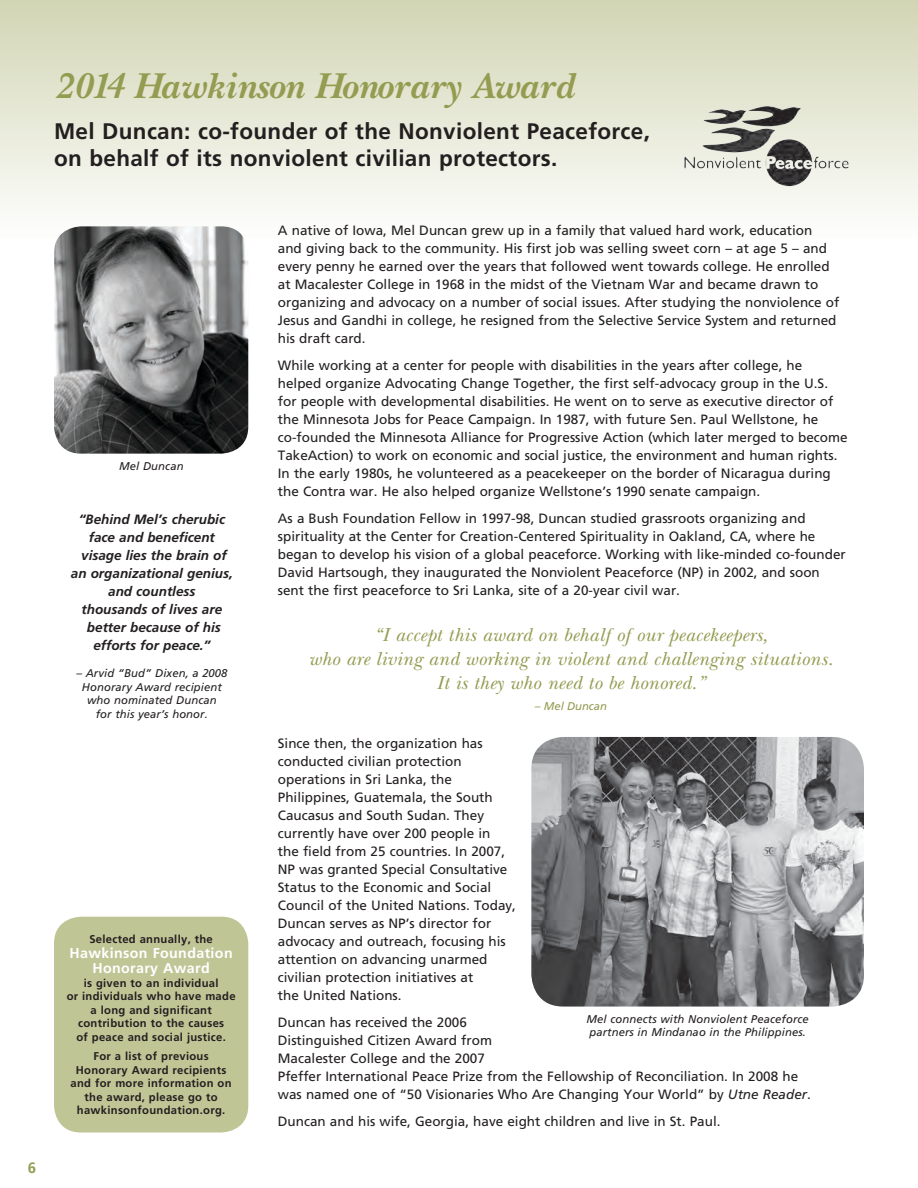
<style>
.page{position:relative;width:918px;height:1188px;background:#fff}
.page>*{position:absolute;margin:0;border:0;box-sizing:border-box;transform-origin:0 0}
.Headlines{font:italic 700 37.5px "New Baskerville";letter-spacing:.01em;color:#949c51}
.Headlines-2{font:700 22.5px "Frutiger";letter-spacing:.015em;color:#231f20}
.Sidebar_Text{font:italic 19.5px "New Baskerville";letter-spacing:.015em;color:#949c51}
.t1{font:700 15px "Frutiger";color:#949c51}
.Sidebar_Text-2{font:700 14.25px/15px "Frutiger";letter-spacing:.025em;color:#fff;text-align:center}
.Body_Text{font:13.5px/18px "Frutiger";color:#231f20}
.Names{font:italic 700 13.5px/18px "Frutiger";color:#231f20;text-align:center}
.Sidebar_Text-3{font:700 11.25px/13.5px "Frutiger";letter-spacing:.025em;color:#231f20;text-align:center}
.Names-2{font:italic 11.25px/13.5px "Frutiger";letter-spacing:.01em;color:#231f20;text-align:center}
.Cutlines{font:italic 11.25px "Frutiger";letter-spacing:.01em;color:#231f20}
.Sidebar_Text-4{font:italic 11.25px "Frutiger";letter-spacing:-.005em;color:#949c51}
.s1{font-style:italic}
</style>
<div class="page">
<div style="left:0;top:0;width:918px;height:239px;background:linear-gradient(to bottom,#d1d5b3,#fefefd)"></div>
<div style="left:54px;top:917px;width:194px;height:215px;background:#c0c595;border-radius:27px"></div>
<img style="left:54px;top:226px;width:194px;height:228px">
<img style="left:531px;top:737px;width:333px;height:270px">
<img style="left:681px;top:104px;width:170px;height:85px">
<p class="Headlines" style="left:54px;top:65px;width:522px">2014 Hawkinson Honorary Award</p>
<p class="Headlines-2" style="left:54px;top:118px;width:598px">Mel Duncan: co-founder of the Nonviolent Peaceforce,</p>
<p class="Headlines-2" style="left:54px;top:145px;width:505px">on behalf of its nonviolent civilian protectors.</p>
<p class="Cutlines" style="left:119px;top:460px;width:66px">Mel Duncan</p>
<p class="Names" style="left:71px;top:510px;width:164px">“Behind Mel’s cherubic face and beneficent visage lies the brain of an organizational genius, and countless<br>thousands of lives are better because of his efforts for peace.”</p>
<p class="Names-2" style="left:76px;top:667px;width:152px">– Arvid “Bud” Dixen, a 2008<br>Honorary Award recipient who nominated Duncan<br>for this year’s honor.</p>
<p class="t1" style="left:28px;top:1159px;width:10px">6</p>
<p class="Sidebar_Text-3" style="left:89px;top:932px;width:125px">Selected annually, the</p>
<p class="Sidebar_Text-2" style="left:70px;top:946px;width:165px">Hawkinson Foundation<br>Honorary Award</p>
<p class="Sidebar_Text-3" style="left:84px;top:976px;width:136px">is given to an individual</p>
<p class="Sidebar_Text-3" style="left:67px;top:989px;width:170px">or individuals who have made a long and significant</p>
<p class="Sidebar_Text-3" style="left:78px;top:1016px;width:148px">contribution to the causes</p>
<p class="Sidebar_Text-3" style="left:76px;top:1030px;width:151px">of peace and social justice.</p>
<p class="Sidebar_Text-3" style="left:93px;top:1049px;width:117px">For a list of previous</p>
<p class="Sidebar_Text-3" style="left:76px;top:1063px;width:152px">Honorary Award recipients</p>
<p class="Sidebar_Text-3" style="left:71px;top:1076px;width:163px">and for more information on</p>
<p class="Sidebar_Text-3" style="left:77px;top:1090px;width:150px">the award, please go to hawkinsonfoundation.org.</p>
<p class="Body_Text" style="left:278px;top:222px;width:563px">A native of Iowa, Mel Duncan grew up in a family that valued hard work, education and giving back to the community. His first job was selling sweet corn – at age 5 – and every penny he earned over the years that followed went towards college. He enrolled at Macalester College in 1968 in the midst of the Vietnam War and became drawn to organizing and advocacy on a number of social issues. After studying the nonviolence of Jesus and Gandhi in college, he resigned from the Selective Service System and returned his draft card.</p>
<p class="Body_Text" style="left:278px;top:357px;width:571px">While working at a center for people with disabilities in the years after college, he helped organize Advocating Change Together, the first self-advocacy group in the U.S. for people with developmental disabilities. He went on to serve as executive director of the Minnesota Jobs for Peace Campaign. In 1987, with future Sen. Paul Wellstone, he co-founded the Minnesota Alliance for Progressive Action (which later merged to become TakeAction) to work on economic and social justice, the environment and human rights.<br>In the early 1980s, he volunteered as a peacekeeper on the border of Nicaragua during</p>
<p class="Body_Text" style="left:278px;top:483px;width:484px">the Contra war. He also helped organize Wellstone’s 1990 senate campaign.</p>
<p class="Body_Text" style="left:278px;top:510px;width:539px">As a Bush Foundation Fellow in 1997-98, Duncan studied grassroots organizing and spirituality at the Center for Creation-Centered Spirituality in Oakland, CA, where he</p>
<p class="Body_Text" style="left:278px;top:546px;width:569px">began to develop his vision of a global peaceforce. Working with like-minded co-founder<br>David Hartsough, they inaugurated the Nonviolent Peaceforce (NP) in 2002, and soon</p>
<p class="Body_Text" style="left:278px;top:581px;width:404px">sent the first peaceforce to Sri Lanka, site of a 20-year civil war.</p>
<p class="Sidebar_Text" style="left:374px;top:623px;width:396px">“I accept this award on behalf of our peacekeepers,</p>
<p class="Sidebar_Text" style="left:309px;top:647px;width:526px">who are living and working in violent and challenging situations.</p>
<p class="Sidebar_Text" style="left:436px;top:671px;width:270px">It is they who need to be honored.”</p>
<p class="Sidebar_Text-4" style="left:535px;top:700px;width:73px">– Mel Duncan</p>
<p class="Body_Text" style="left:278px;top:734px;width:240px">Since then, the organization has conducted civilian protection operations in Sri Lanka, the Philippines, Guatemala, the South Caucasus and South Sudan. They currently have over 200 people in<br>the field from 25 countries. In 2007, NP was granted Special Consultative Status to the Economic and Social Council of the United Nations. Today, Duncan serves as NP’s director for advocacy and outreach, focusing his attention on advancing unarmed civilian protection initiatives at</p>
<p class="Body_Text" style="left:278px;top:986px;width:125px">the United Nations.</p>
<p class="Body_Text" style="left:278px;top:1013px;width:191px">Duncan has received the 2006</p>
<p class="Body_Text" style="left:278px;top:1031px;width:216px">Distinguished Citizen Award from<br>Macalester College and the 2007</p>
<p class="Body_Text" style="left:278px;top:1067px;width:522px">Pfeffer International Peace Prize from the Fellowship of Reconciliation. In 2008 he</p>
<p class="Body_Text" style="left:278px;top:1085px;width:535px">was named one of “50 Visionaries Who Are Changing Your World” by <span class="s1">Utne Reader</span>.</p>
<p class="Body_Text" style="left:278px;top:1112px;width:444px">Duncan and his wife, Georgia, have eight children and live in St. Paul.</p>
<p class="Cutlines" style="left:586px;top:1012px;width:224px">Mel connects with Nonviolent Peaceforce</p>
<p class="Cutlines" style="left:589px;top:1026px;width:218px">partners in Mindanao in the Philippines.</p>
</div>
